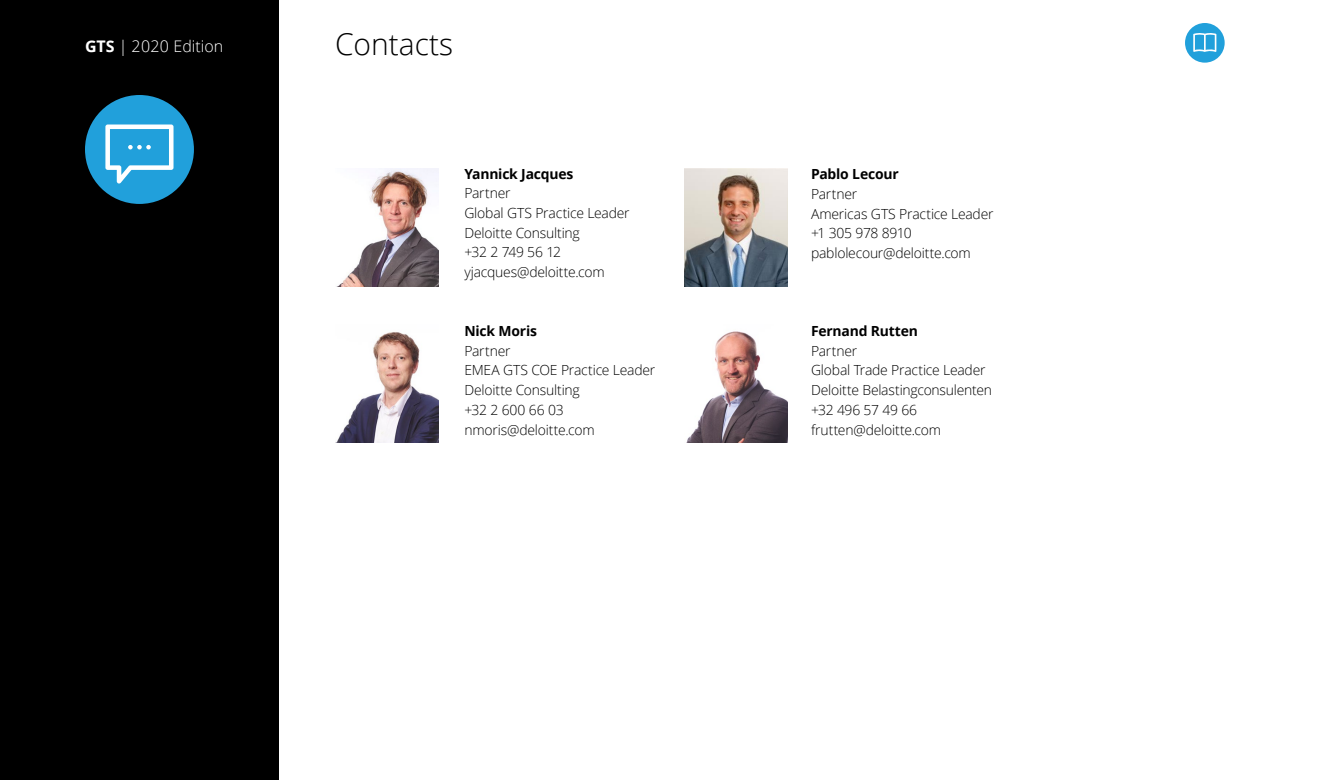
<style>
.page{position:relative;width:1334px;height:780px;background:#fff}
.page>*{position:absolute;margin:0;border:0;box-sizing:border-box;transform-origin:0 0}
.t1{font:300 30px "Open Sans";color:#000}
.t2{font:300 16px "Open Sans";color:#fff}
.t3{font:300 13.9px/19.7px "Open Sans";letter-spacing:-.015em;color:#000}
.t4{font:700 13.9px "Open Sans";letter-spacing:-.015em;color:#000}
.s1{font-weight:700}
</style>
<div class="page">
<div style="left:0;top:0;width:279px;height:780px;background:#000"></div>
<img style="left:686px;top:331px;width:102px;height:112px">
<img style="left:685px;top:169px;width:103px;height:118px">
<div style="left:85px;top:95px;width:109px;height:109px;background:#21a0db;border-radius:50%"></div>
<svg style="left:105px;top:125px;width:69px;height:59px"></svg>
<div style="left:1185px;top:23px;width:40px;height:40px;background:#21a0db;border-radius:50%"></div>
<svg style="left:1193px;top:33px;width:23px;height:19px"></svg>
<img style="left:338px;top:168px;width:100px;height:118px">
<img style="left:335px;top:332px;width:103px;height:111px">
<p class="t2" style="left:85px;top:35px;width:140px"><span class="s1">GTS</span> | 2020 Edition</p>
<h1 class="t1" style="left:335px;top:24px;width:120px">Contacts</h1>
<p class="t4" style="left:464px;top:164px;width:111px">Yannick Jacques</p>
<p class="t3" style="left:464px;top:183px;width:167px">Partner<br>Global GTS Practice Leader<br>Deloitte Consulting<br>+32 2 749 56 12 yjacques@deloitte.com</p>
<p class="t4" style="left:464px;top:321px;width:74px">Nick Moris</p>
<p class="t3" style="left:464px;top:341px;width:192px">Partner<br>EMEA GTS COE Practice Leader<br>Deloitte Consulting<br>+32 2 600 66 03 nmoris@deloitte.com</p>
<p class="t4" style="left:811px;top:164px;width:89px">Pablo Lecour</p>
<p class="t3" style="left:811px;top:184px;width:184px">Partner<br>Americas GTS Practice Leader +1 305 978 8910 pablolecour@deloitte.com</p>
<p class="t4" style="left:811px;top:321px;width:108px">Fernand Rutten</p>
<p class="t3" style="left:811px;top:341px;width:183px">Partner<br>Global Trade Practice Leader<br>Deloitte Belastingconsulenten +32 496 57 49 66 frutten@deloitte.com</p>
</div>
